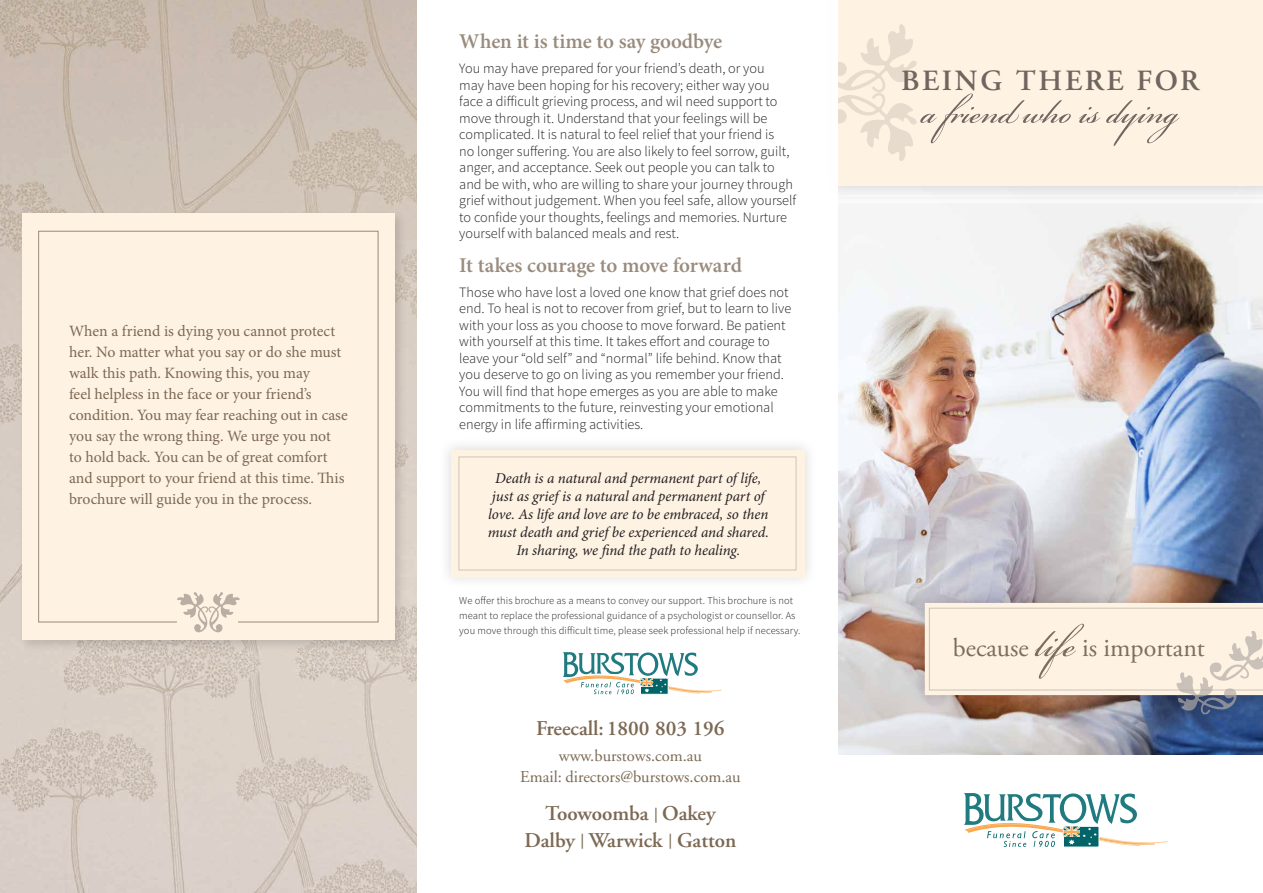
<style>
.page{position:relative;width:1263px;height:893px;background:#fff}
.page>*{position:absolute;margin:0;border:0;box-sizing:border-box;transform-origin:0 0}
.t1{font:51px "Bickham Script Pro";color:#6f6660}
.t2{font:600 29.4px "Adobe Garamond";letter-spacing:.09em;color:#6f6660}
.t3{font:25.95px "Adobe Garamond Pro";color:#7c6e5d}
.t4{font:600 21px/26.7px "Adobe Garamond";color:#7c6954;text-align:center}
.t5{font:600 21px "Minion Pro";letter-spacing:-.01em;color:#998b7d}
.t6{font:16.5px/21px "Adobe Garamond";color:#7c6954;text-align:center}
.t7{font:15.75px/21px "Minion Pro";letter-spacing:-.005em;color:#7c6954}
.t8{font:italic 15px/18px "Minion Pro";letter-spacing:-.005em;color:#231f20;text-align:center}
.t9{font:300 14.25px/16.5px "Source Sans Pro";color:#231f20}
.t10{font:300 10.5px/15px "Source Sans Pro";letter-spacing:.01em;color:#231f20}
.s1{font-size:15px}
.s2{font-family:"Bickham Script Pro";font-size:56.55px}
</style>
<div class="page">
<img style="left:838px;top:205px;width:425px;height:550px">
<img style="left:0;top:0;width:417px;height:893px">
<div style="left:18px;top:209px;width:389px;height:444px;background:#231f20;opacity:.16"></div>
<div style="left:22px;top:213px;width:373px;height:427px;background:#fef2e3"></div>
<div style="left:38px;top:231px;width:340px;height:391px;border:1px solid #998b7d"></div>
<svg style="left:177px;top:592px;width:63px;height:40px"></svg>
<div style="left:912px;top:590px;width:351px;height:118px;background:#231f20;opacity:.17"></div>
<div style="left:925px;top:603px;width:338px;height:92px;background:linear-gradient(to right,#f6eadc,#f6eadb)"></div>
<svg style="left:964px;top:793px;width:203px;height:54px"></svg>
<svg style="left:935px;top:198px;width:328px;height:7px"></svg>
<div style="left:824px;top:0;width:439px;height:198px;background:#231f20;opacity:.17"></div>
<div style="left:837px;top:0;width:426px;height:185px;background:#fef2e3"></div>
<svg style="left:929px;top:608px;width:334px;height:111px;background:#ded3c9"></svg>
<svg style="left:838px;top:24px;width:79px;height:137px"></svg>
<div style="left:804px;top:0;width:34px;height:893px;background:#fff"></div>
<div style="left:438px;top:437px;width:379px;height:153px;background:#231f20;opacity:.17"></div>
<div style="left:451px;top:450px;width:354px;height:127px;background:#fef2e3"></div>
<svg style="left:563px;top:652px;width:159px;height:42px"></svg>
<p class="t7" style="left:69px;top:321px;width:280px">When a friend is dying you cannot protect her. No matter what you say or do she must walk this path. Knowing this, you may<br>feel helpless in the face or your friend’s condition. You may fear reaching out in case you say the wrong thing. We urge you not<br>to hold back. You can be of great comfort and support to your friend at this time. This brochure will guide you in the process.</p>
<h3 class="t5" style="left:459px;top:27px;width:264px">When it is time to say goodbye</h3>
<p class="t9" style="left:459px;top:60px;width:338px">You may have prepared for your friend’s death, or you<br>may have been hoping for his recovery; either way you face a difficult grieving process, and wil need support to move through it. Understand that your feelings will be complicated. It is natural to feel relief that your friend is<br>no longer suffering. You are also likely to feel sorrow, guilt, anger, and acceptance. Seek out people you can talk to and be with, who are willing to share your journey through grief without judgement. When you feel safe, allow yourself to confide your thoughts, feelings and memories. Nurture yourself with balanced meals and rest.</p>
<h3 class="t5" style="left:459px;top:251px;width:284px">It takes courage to move forward</h3>
<p class="t9" style="left:459px;top:284px;width:334px">Those who have lost a loved one know that grief does not end. To heal is not to recover from grief, but to learn to live with your loss as you choose to move forward. Be patient with yourself at this time. It takes effort and courage to leave your “old self” and “normal” life behind. Know that you deserve to go on living as you remember your friend.<br>You will find that hope emerges as you are able to make commitments to the future, reinvesting your emotional energy in life affirming activities.</p>
<p class="t8" style="left:488px;top:469px;width:283px">Death is a natural and permanent part of life, just as grief is a natural and permanent part of love. As life and love are to be embraced, so then must death and grief be experienced and shared.<br>In sharing, we find the path to healing.</p>
<p class="t10" style="left:459px;top:593px;width:343px">We offer this brochure as a means to convey our support. This brochure is not meant to replace the professional guidance of a psychologist or counsellor. As you move through this difficult time, please seek professional help if necessary.</p>
<h3 class="t4" style="left:536px;top:716px;width:190px">Freecall: 1800 803 196</h3>
<p class="t6" style="left:520px;top:745px;width:222px">www.burstows.com.au<br>Email: directors@burstows.com.au</p>
<h3 class="t4" style="left:524px;top:800px;width:213px">Toowoomba <span class="s1">|</span> Oakey<br>Dalby <span class="s1">|</span> Warwick <span class="s1">|</span> Gatton</h3>
<h2 class="t2" style="left:901px;top:64px;width:300px">BEING THERE FOR</h2>
<h1 class="t1" style="left:921px;top:75px;width:259px">a friend who is dying</h1>
<h3 class="t3" style="left:953px;top:632px;width:254px">because <span class="s2">life</span> is important</h3>
</div>
